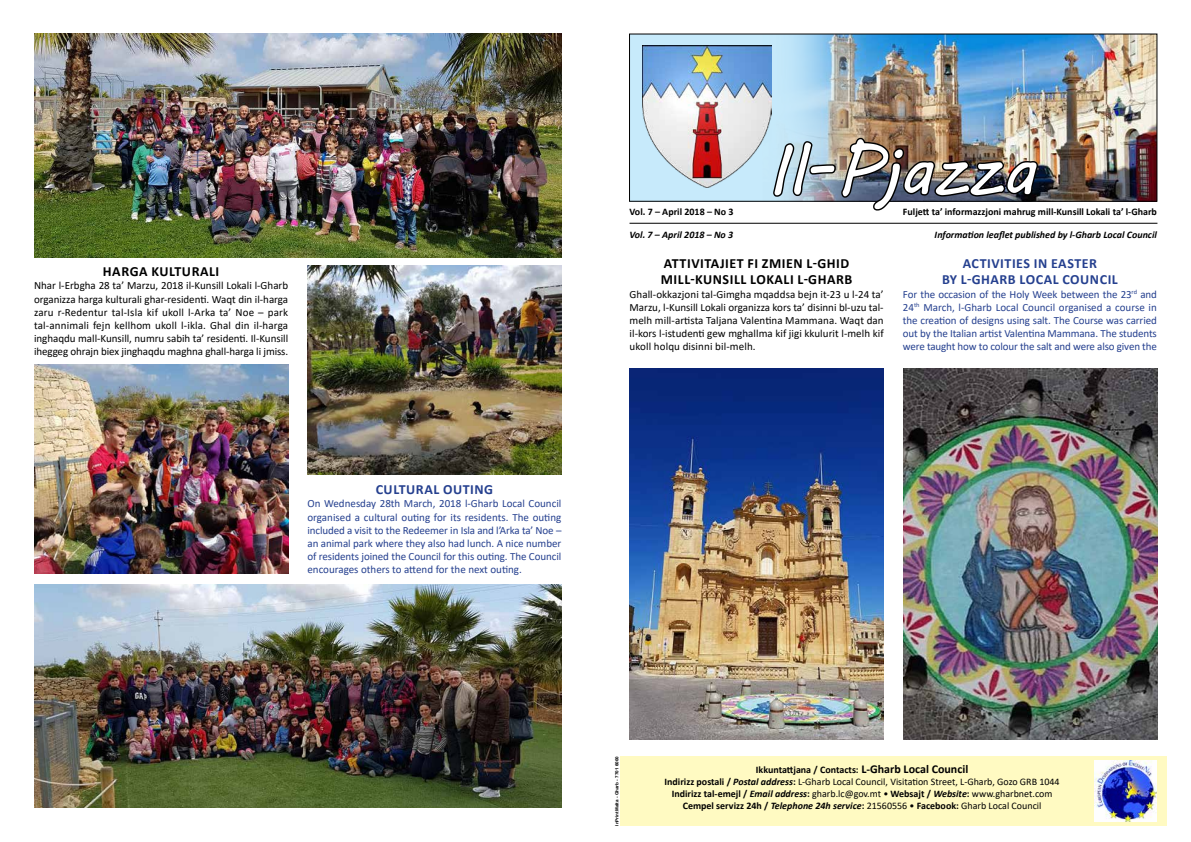
<style>
.page{position:relative;width:1191px;height:842px;background:#fff}
.page>*{position:absolute;margin:0;border:0;box-sizing:border-box;transform-origin:0 0}
.t1{font:68.6px "MV Boli";color:#fff}
.t2{font:700 14px/16.8px "Calibri";letter-spacing:.04em;color:#000}
.t3{font:700 14px/16.8px "Calibri";letter-spacing:.04em;color:#25408f;text-align:center}
.t4{font:11px/13.2px "Calibri";letter-spacing:-.01em;color:#000;text-align:justify}
.t5{font:11px/13.2px "Calibri";letter-spacing:-.01em;color:#25408f;text-align:justify}
.t6{font:10px/12px "Calibri";color:#000;text-align:center}
.t7{font:700 10px "Calibri";color:#000}
.t8{font:italic 700 10px "Calibri";color:#000}
.t9{font:700 4.4px "Arial";color:#000;scale:1.05 1}
.s1{font-weight:700}
.s2{font-weight:700;font-size:12px}
.s3{font-weight:700;font-style:italic}
</style>
<div class="page">
<div style="left:620px;top:756px;width:546px;height:70px;background:#fffac2"></div>
<div style="left:629px;top:34px;width:528px;height:167px;background:#c7eafb"></div>
<img style="left:793px;top:36px;width:362px;height:164px">
<div style="left:629px;top:34px;width:528px;height:168px;border:1px solid #000"></div>
<img style="left:642px;top:45px;width:130px;height:143px">
<img style="left:771px;top:130px;width:269px;height:81px">
<hr style="left:629px;top:223px;width:528px;height:1px;background:#000">
<img style="left:1094px;top:761px;width:63px;height:60px">
<img style="left:629px;top:369px;width:254px;height:371px">
<img style="left:34px;top:364px;width:254px;height:209px">
<img style="left:307px;top:266px;width:254px;height:209px">
<img style="left:903px;top:369px;width:254px;height:371px">
<img style="left:34px;top:34px;width:527px;height:223px">
<img style="left:34px;top:584px;width:527px;height:224px">
<p class="t2" style="left:103px;top:263px;width:118px">HARGA KULTURALI</p>
<p class="t4" style="left:34px;top:279px;width:256px">Nhar l-Erbgha 28 ta’ Marzu, 2018 il-Kunsill Lokali l-Gharb organizza harga kulturali ghar-residenti. Waqt din il-harga zaru r-Redentur tal-Isla kif ukoll l-Arka ta’ Noe – park tal-annimali fejn kellhom ukoll l-ikla. Ghal din il-harga inghaqdu mall-Kunsill, numru sabih ta’ residenti. Il-Kunsill iheggeg ohrajn biex jinghaqdu maghna ghall-harga li jmiss.</p>
<p class="t3" style="left:376px;top:481px;width:119px">CULTURAL OUTING</p>
<p class="t5" style="left:307px;top:497px;width:255px">On Wednesday 28th March, 2018 l-Gharb Local Council organised a cultural outing for its residents. The outing included a visit to the Redeemer in Isla and l’Arka ta’ Noe – an animal park where they also had lunch. A nice number of residents joined the Council for this outing. The Council encourages others to attend for the next outing.</p>
<h1 class="t1" style="left:767px;top:123px;width:269px">Il-Pjazza</h1>
<p class="t7" style="left:629px;top:205px;width:106px">Vol. 7 – April 2018 – No 3</p>
<p class="t7" style="left:903px;top:205px;width:255px">Fuljett ta’ informazzjoni mahrug mill-Kunsill Lokali ta’ l-Gharb</p>
<p class="t8" style="left:629px;top:228px;width:105px">Vol. 7 – April 2018 – No 3</p>
<p class="t8" style="left:934px;top:228px;width:224px">Information leaflet published by l-Gharb Local Council</p>
<p class="t2" style="left:661px;top:254px;width:193px">ATTIVITAJIET FI ZMIEN L-GHID<br>MILL-KUNSILL LOKALI L-GHARB</p>
<p class="t4" style="left:629px;top:287px;width:256px">Ghall-okkazjoni tal-Gimgha mqaddsa bejn it-23 u l-24 ta’ Marzu, l-Kunsill Lokali organizza kors ta’ disinni bl-uzu tal&shy;melh mill-artista Taljana Valentina Mammana. Waqt dan il-kors l-istudenti gew mghallma kif jigi kkulurit l-melh kif ukoll holqu disinni bil-melh.</p>
<p class="t3" style="left:942px;top:254px;width:177px">ACTIVITIES IN EASTER<br>BY L-GHARB LOCAL COUNCIL</p>
<p class="t5" style="left:903px;top:287px;width:255px">For the occasion of the Holy Week between the 23<sup>rd</sup> and 24<sup>th</sup> March, l-Gharb Local Council organised a course in the creation of designs using salt. The Course was carried out by the Italian artist Valentina Mammana. The students were taught how to colour the salt and were also given the</p>
<p class="t9" style="left:614px;top:826px;width:68px;rotate:-90deg">InPrintMalta - Gharb - 7701 6000</p>
<p class="t6" style="left:664px;top:763px;width:397px"><span class="s1">Ikkuntattjana / Contacts:</span> <span class="s2">L-Gharb Local Council<br></span><span class="s1">Indirizz postali /</span> <span class="s3">Postal address</span><span class="s1">:</span> L-Gharb Local Council, Visitation Street, L-Gharb, Gozo GRB 1044<br><span class="s1">Indirizz tal-emejl /</span> <span class="s3">Email address</span><span class="s1">:</span> gharb.lc@gov.mt • <span class="s1">Websajt /</span> <span class="s3">Website</span><span class="s1">:</span> www.gharbnet.com <span class="s1">Cempel servizz 24h /</span> <span class="s3">Telephone 24h service</span><span class="s1">:</span> 21560556 • <span class="s1">Facebook:</span> Gharb Local Council</p>
</div>
